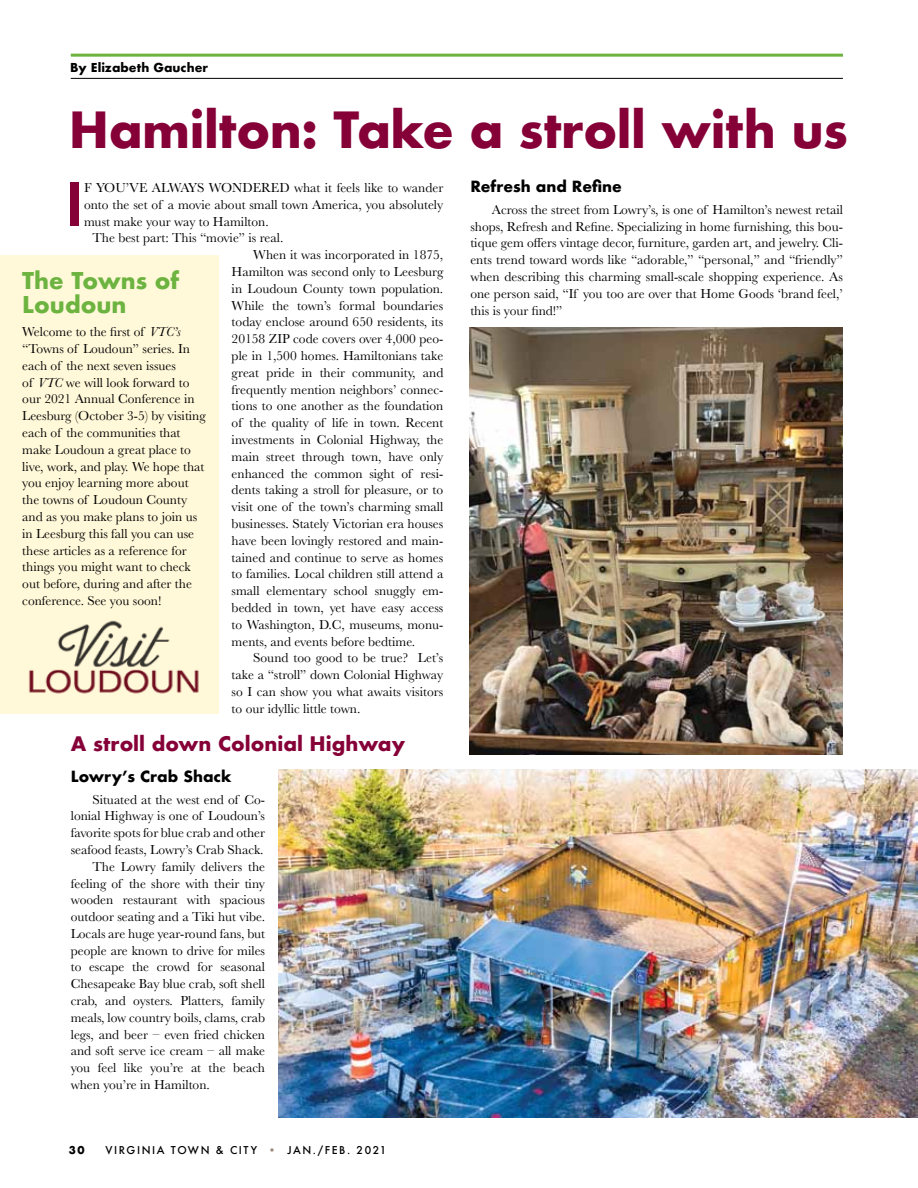
<style>
.page{position:relative;width:918px;height:1188px;background:#fff}
.page>*{position:absolute;margin:0;border:0;box-sizing:border-box;transform-origin:0 0}
.t1{font:57.3px "Futura Maxi Demi";color:#860038}
.t2{font:700 48.45px "Futura";letter-spacing:-.01em;color:#860038}
.t3{font:700 22.5px/24px "Futura";color:#6cb33f}
.t4{font:700 19.5px "Futura";color:#860038}
.t5{font:700 15px "Futura";color:#000}
.t6{font:13.5px/16.8px "Baskerville";color:#000;text-align:justify}
.t7{font:700 12px "Futura";color:#000}
.t8{font:500 10.5px "Futura";letter-spacing:.15em;color:#000}
.t9{font:700 10.5px "Futura";color:#000}
.s1{font-style:italic}
.s2{color:#9a8b7d}
</style>
<div class="page">
<div style="left:0;top:255px;width:218px;height:459px;background:#fff8d9"></div>
<hr style="left:71px;top:78px;width:772px;height:1px;background:#000">
<hr style="left:71px;top:54px;width:772px;height:3px;background:#6cb33f">
<img style="left:29px;top:620px;width:170px;height:74px">
<img style="left:279px;top:770px;width:639px;height:348px">
<img style="left:470px;top:328px;width:372px;height:426px">
<p class="t7" style="left:70px;top:59px;width:139px">By Elizabeth Gaucher</p>
<h2 class="t2" style="left:69px;top:95px;width:781px">Hamilton: Take a stroll with us</h2>
<h1 class="t1" style="left:66px;top:166px;width:20px">I</h1>
<p class="t6" style="left:84px;top:179px;width:79px">f you’ve alwa</p>
<p class="t6" style="left:188px;top:179px;width:32px">ys wondered</p>
<p class="t6" style="left:294px;top:179px;width:151px">what it feels like to wander</p>
<p class="t5" style="left:470px;top:176px;width:153px">Refresh and Refine</p>
<p class="t6" style="left:470px;top:201px;width:374px;text-indent:22px">Across the street from Lowry’s, is one of Hamilton’s newest retail shops, Refresh and Refine. Specializing in home furnishing, this bou&shy;tique gem offers vintage decor, furniture, garden art, and jewelry. Cli&shy;ents trend toward words like “adorable,” “personal,” and “friendly” when describing this charming small-scale shopping experience. As one person said, “If you too are over that Home Goods ‘brand feel,’ this is your find!”</p>
<p class="t6" style="left:84px;top:196px;width:361px">onto the set of a movie about small town America, you absolutely</p>
<p class="t6" style="left:84px;top:213px;width:186px">must make your way to Hamilton.</p>
<p class="t6" style="left:92px;top:230px;width:193px">The best part: This “movie” is real.</p>
<p class="t6" style="left:253px;top:247px;width:192px">When it was incorporated in 1875,</p>
<p class="t6" style="left:232px;top:263px;width:213px">Hamilton was second only to Leesburg</p>
<p class="t6" style="left:232px;top:280px;width:213px">in Loudoun County town population.</p>
<p class="t6" style="left:232px;top:297px;width:213px">While the town’s formal boundaries</p>
<p class="t6" style="left:232px;top:314px;width:213px">today enclose around 650 residents, its</p>
<p class="t6" style="left:232px;top:331px;width:213px">20158 ZIP code covers over 4,000 peo-</p>
<p class="t6" style="left:232px;top:347px;width:213px">ple in 1,500 homes. Hamiltonians take</p>
<p class="t6" style="left:232px;top:364px;width:213px">great pride in their community, and</p>
<p class="t6" style="left:232px;top:381px;width:213px">frequently mention neighbors’ connec-</p>
<p class="t6" style="left:232px;top:398px;width:213px">tions to one another as the foundation</p>
<p class="t6" style="left:232px;top:415px;width:213px">of the quality of life in town. Recent</p>
<p class="t6" style="left:232px;top:431px;width:213px">investments in Colonial Highway, the</p>
<p class="t6" style="left:232px;top:448px;width:213px">main street through town, have only</p>
<p class="t6" style="left:232px;top:465px;width:213px">enhanced the common sight of resi-</p>
<p class="t6" style="left:232px;top:482px;width:213px">dents taking a stroll for pleasure, or to</p>
<p class="t6" style="left:232px;top:499px;width:213px">visit one of the town’s charming small</p>
<p class="t6" style="left:232px;top:515px;width:213px">businesses. Stately Victorian era houses</p>
<p class="t6" style="left:232px;top:532px;width:213px">have been lovingly restored and main-</p>
<p class="t6" style="left:232px;top:549px;width:213px">tained and continue to serve as homes</p>
<p class="t6" style="left:232px;top:566px;width:213px">to families. Local children still attend a</p>
<p class="t6" style="left:232px;top:583px;width:213px">small elementary school snuggly em-</p>
<p class="t6" style="left:232px;top:599px;width:213px">bedded in town, yet have easy access</p>
<p class="t6" style="left:232px;top:616px;width:213px">to Washington, D.C, museums, monu-</p>
<p class="t6" style="left:232px;top:633px;width:185px">ments, and events before bedtime.</p>
<p class="t6" style="left:253px;top:650px;width:192px">Sound too good to be true? Let’s</p>
<p class="t6" style="left:232px;top:667px;width:213px">take a “stroll” down Colonial Highway</p>
<p class="t6" style="left:232px;top:683px;width:213px">so I can show you what awaits visitors</p>
<p class="t6" style="left:232px;top:700px;width:130px">to our idyllic little town.</p>
<h3 class="t4" style="left:71px;top:729px;width:336px">A stroll down Colonial Highway</h3>
<p class="t5" style="left:71px;top:766px;width:163px">Lowry’s Crab Shack</p>
<p class="t6" style="left:92px;top:791px;width:174px">Situated at the west end of Co-</p>
<p class="t6" style="left:71px;top:808px;width:196px">lonial Highway is one of Loudoun’s</p>
<p class="t6" style="left:71px;top:825px;width:196px">favorite spots for blue crab and other</p>
<p class="t6" style="left:71px;top:841px;width:194px">seafood feasts, Lowry’s Crab Shack.</p>
<p class="t6" style="left:92px;top:858px;width:174px">The Lowry family delivers the</p>
<p class="t6" style="left:71px;top:875px;width:196px">feeling of the shore with their tiny</p>
<p class="t6" style="left:71px;top:892px;width:196px">wooden restaurant with spacious</p>
<p class="t6" style="left:71px;top:909px;width:196px">outdoor seating and a Tiki hut vibe.</p>
<p class="t6" style="left:71px;top:925px;width:196px">Locals are huge year-round fans, but</p>
<p class="t6" style="left:71px;top:942px;width:196px">people are known to drive for miles</p>
<p class="t6" style="left:71px;top:959px;width:196px">to escape the crowd for seasonal</p>
<p class="t6" style="left:71px;top:976px;width:196px">Chesapeake Bay blue crab, soft shell</p>
<p class="t6" style="left:71px;top:993px;width:196px">crab, and oysters. Platters, family</p>
<p class="t6" style="left:71px;top:1009px;width:196px">meals, low country boils, clams, crab</p>
<p class="t6" style="left:71px;top:1026px;width:196px">legs, and beer – even fried chicken</p>
<p class="t6" style="left:71px;top:1043px;width:196px">and soft serve ice cream – all make</p>
<p class="t6" style="left:71px;top:1060px;width:196px">you feel like you’re at the beach</p>
<p class="t6" style="left:71px;top:1076px;width:141px">when you’re in Hamilton.</p>
<h3 class="t3" style="left:22px;top:268px;width:159px">The Towns of<br>Loudoun</h3>
<p class="t6" style="left:22px;top:324px;width:185px;text-align:left">Welcome to the first of <span class="s1">VTC’s </span>“Towns of Loudoun” series. In each of the next seven issues<br>of <span class="s1">VTC</span> we will look forward to our 2021 Annual Conference in<br>Leesburg (October 3-5) by visiting each of the communities that make Loudoun a great place to live, work, and play. We hope that you enjoy learning more about the towns of Loudoun County and as you make plans to join us in Leesburg this fall you can use these articles as a reference for things you might want to check out before, during and after the conference. See you soon!</p>
<p class="t9" style="left:69px;top:1143px;width:17px">30</p>
<p class="t8" style="left:106px;top:1143px;width:17px">VIRGINI</p>
<p class="t8" style="left:157px;top:1143px;width:32px">A TOWN</p>
<p class="t8" style="left:216px;top:1143px;width:30px">&amp; CITY</p>
<p class="t8" style="left:268px;top:1143px;width:120px"><span class="s2">•</span> JAN ./FEB . 2021</p>
</div>
